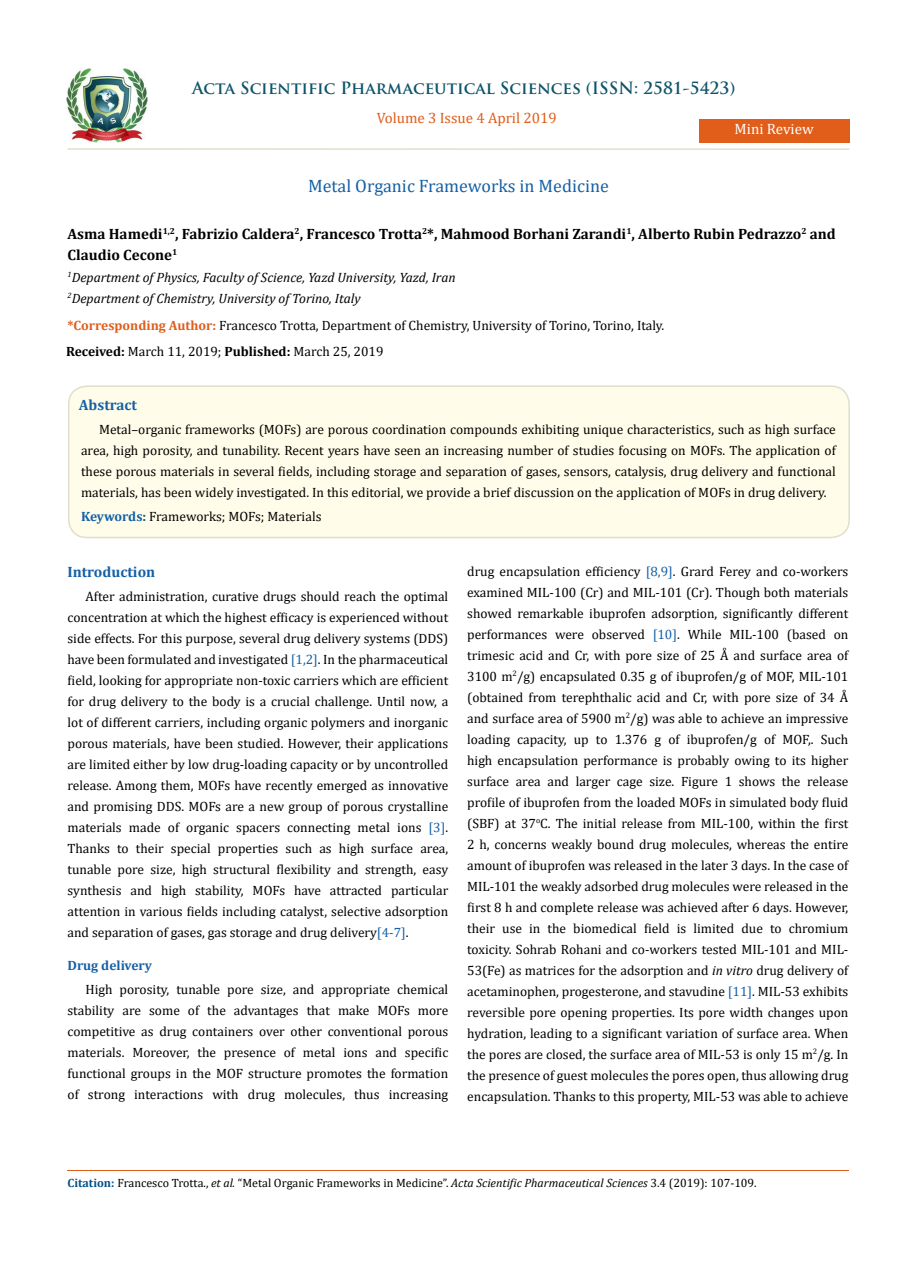
<style>
.page{position:relative;width:917px;height:1262px;background:#fff}
.page>*{position:absolute;margin:0;border:0;box-sizing:border-box;transform-origin:0 0}
.t1{font:18px "Cambria";color:#1560a6}
.t2{font:700 16.5px "Trajan Pro";color:#0e546a}
.t3{font:700 15px/21px "Cambria";color:#000}
.t4{font:15px "Cambria";color:#e05d1a}
.t5{font:700 15px "Cambria";color:#1560a6}
.t6{font:15px "Cambria";color:#fff}
.t7{font:13.5px/21px "Cambria";color:#000;text-align:justify}
.t8{font:italic 13.5px/21px "Cambria";color:#000}
.t9{font:700 13.5px "Cambria";color:#1560a6}
.t10{font:12px "Cambria";color:#000}
.s1{font-weight:700;color:#e05d1a}
.s2{font-weight:700}
.s3{font-weight:700;color:#1560a6}
.s4{font-weight:700;color:#0e546a}
.s5{color:#1560a6}
.s6{font-style:italic}
.s7{font-weight:700;color:#035089}
</style>
<div class="page">
<img style="left:67px;top:68px;width:80px;height:74px">
<div style="left:699px;top:119px;width:150px;height:23px;background:#e05d1a"></div>
<hr style="left:67px;top:1170px;width:782px;height:1px;background:#e05d1a">
<hr style="left:67px;top:148px;width:782px;height:2px;background:#e0dfcd">
<div style="left:69px;top:386px;width:780px;height:151px;background:#fffde9;border-radius:18px"></div>
<div style="left:68px;top:385px;width:781px;height:153px;border:2px solid #e0dfcd;border-radius:18px"></div>
<p class="t2" style="left:192px;top:77px;width:545px">Acta Scientific Pharmaceutical Sciences (ISSN: 2581-5423)</p>
<p class="t4" style="left:376px;top:109px;width:182px">Volume 3 Issue 4 April 2019</p>
<p class="t6" style="left:734px;top:120px;width:81px">Mini Review</p>
<h1 class="t1" style="left:308px;top:175px;width:302px">Metal Organic Frameworks in Medicine</h1>
<p class="t3" style="left:67px;top:223px;width:769px">Asma Hamedi<sup>1,2</sup>, Fabrizio Caldera<sup>2</sup>, Francesco Trotta<sup>2</sup>*, Mahmood Borhani Zarandi<sup>1</sup>, Alberto Rubin Pedrazzo<sup>2</sup> and<br>Claudio Cecone<sup>1</sup></p>
<p class="t8" style="left:67px;top:266px;width:389px"><sup>1</sup>Department of Physics, Faculty of Science, Yazd University, Yazd, Iran<br><sup>2</sup>Department of Chemistry, University of Torino, Italy</p>
<p class="t7" style="left:67px;top:315px;width:598px"><span class="s1">*Corresponding Author:</span> Francesco Trotta, Department of Chemistry, University of Torino, Torino, Italy.</p>
<p class="t7" style="left:66px;top:340px;width:319px"><span class="s2">Received:</span> March 11, 2019; <span class="s2">Published:</span> March 25, 2019</p>
<p class="t5" style="left:79px;top:394px;width:60px">Abstract</p>
<p class="t7" style="left:81px;top:418px;width:756px;text-indent:18px">Metal–organic frameworks (MOFs) are porous coordination compounds exhibiting unique characteristics, such as high surface area, high porosity, and tunability. Recent years have seen an increasing number of studies focusing on MOFs. The application of these porous materials in several fields, including storage and separation of gases, sensors, catalysis, drug delivery and functional materials, has been widely investigated. In this editorial, we provide a brief discussion on the application of MOFs in drug delivery.</p>
<p class="t7" style="left:81px;top:506px;width:242px"><span class="s3">Keywords</span><span class="s4">:</span> Frameworks; MOFs; Materials</p>
<p class="t5" style="left:67px;top:561px;width:89px">Introduction</p>
<p class="t7" style="left:67px;top:585px;width:382px;text-indent:18px">After administration, curative drugs should reach the optimal concentration at which the highest efficacy is experienced without side effects. For this purpose, several drug delivery systems (DDS) have been formulated and investigated <span class="s5">[1,2]</span>. In the pharmaceutical field, looking for appropriate non-toxic carriers which are efficient for drug delivery to the body is a crucial challenge. Until now, a lot of different carriers, including organic polymers and inorganic porous materials, have been studied. However, their applications are limited either by low drug-loading capacity or by uncontrolled release. Among them, MOFs have recently emerged as innovative and promising DDS. MOFs are a new group of porous crystalline materials made of organic spacers connecting metal ions <span class="s5">[3]</span>.<br>Thanks to their special properties such as high surface area, tunable pore size, high structural flexibility and strength, easy synthesis and high stability, MOFs have attracted particular attention in various fields including catalyst, selective adsorption and separation of gases, gas storage and drug delivery<span class="s5">[4-7]</span>.</p>
<p class="t9" style="left:67px;top:955px;width:86px">Drug delivery</p>
<p class="t7" style="left:67px;top:978px;width:382px;text-indent:18px">High porosity, tunable pore size, and appropriate chemical stability are some of the advantages that make MOFs more competitive as drug containers over other conventional porous materials. Moreover, the presence of metal ions and specific functional groups in the MOF structure promotes the formation of strong interactions with drug molecules, thus increasing</p>
<p class="t7" style="left:467px;top:560px;width:383px">drug encapsulation efficiency <span class="s5">[8,9]</span>. Grard Ferey and co-workers examined MIL-100 (Cr) and MIL-101 (Cr). Though both materials showed remarkable ibuprofen adsorption, significantly different performances were observed <span class="s5">[10]</span>. While MIL-100 (based on trimesic acid and Cr, with pore size of 25 Å and surface area of 3100 m<sup>2</sup>/g) encapsulated 0.35 g of ibuprofen/g of MOF, MIL-101 (obtained from terephthalic acid and Cr, with pore size of 34 Å and surface area of 5900 m<sup>2</sup>/g) was able to achieve an impressive loading capacity, up to 1.376 g of ibuprofen/g of MOF,. Such high encapsulation performance is probably owing to its higher surface area and larger cage size. Figure 1 shows the release profile of ibuprofen from the loaded MOFs in simulated body fluid (SBF) at 37<sup>o</sup>C. The initial release from MIL-100, within the first 2 h, concerns weakly bound drug molecules, whereas the entire amount of ibuprofen was released in the later 3 days. In the case of MIL-101 the weakly adsorbed drug molecules were released in the first 8 h and complete release was achieved after 6 days. However, their use in the biomedical field is limited due to chromium toxicity. Sohrab Rohani and co-workers tested MIL-101 and MIL-53(Fe) as matrices for the adsorption and <span class="s6">in vitro</span> drug delivery of acetaminophen, progesterone, and stavudine <span class="s5">[11]</span>. MIL-53 exhibits reversible pore opening properties. Its pore width changes upon hydration, leading to a significant variation of surface area. When the pores are closed, the surface area of MIL-53 is only 15 m<sup>2</sup>/g. In the presence of guest molecules the pores open, thus allowing drug encapsulation. Thanks to this property, MIL-53 was able to achieve</p>
<p class="t10" style="left:67px;top:1175px;width:690px"><span class="s7">Citation:</span> Francesco Trotta., <span class="s6">et al.</span> “Metal Organic Frameworks in Medicine”. <span class="s6">Acta Scientific Pharmaceutical Sciences</span> 3.4 (2019): 107-109.</p>
</div>
